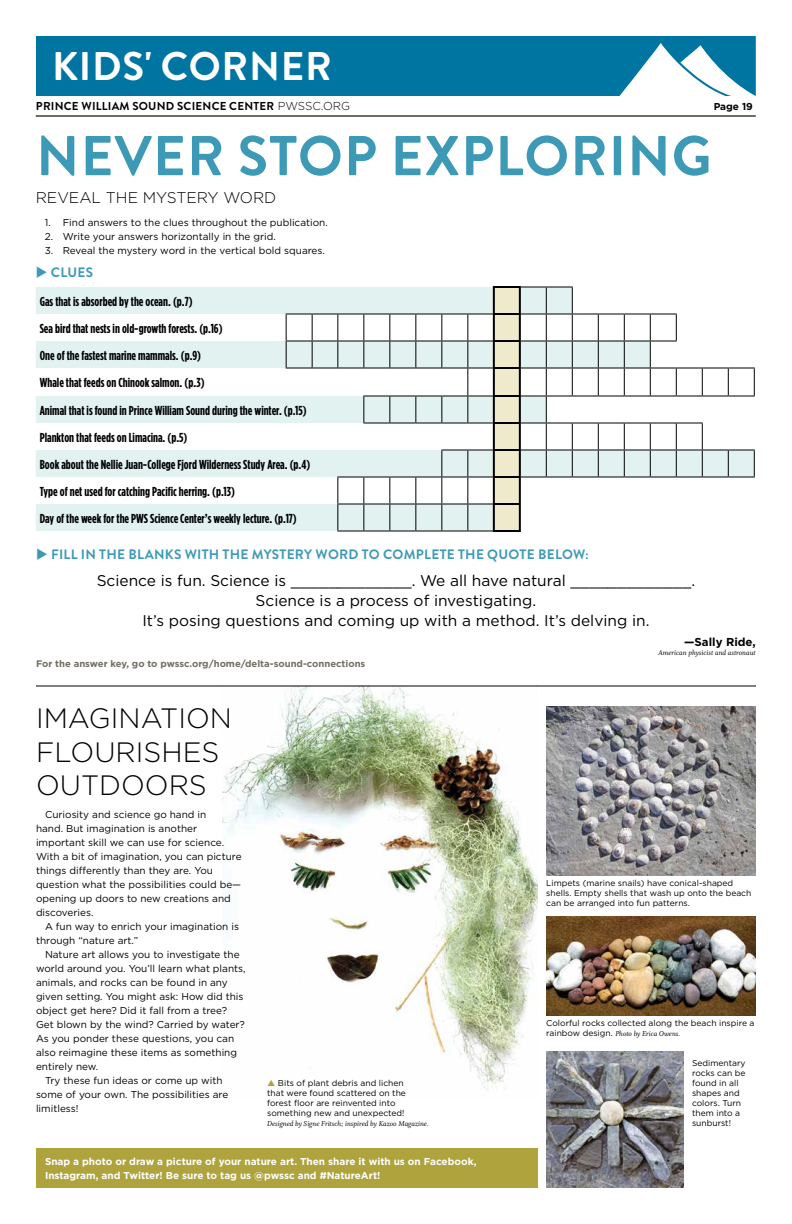
<style>
.page{position:relative;width:792px;height:1224px;background:#fff}
.page>*{position:absolute;margin:0;border:0;box-sizing:border-box;transform-origin:0 0}
.t1{font:700 56px "Brandon Grotesque";letter-spacing:.02em;color:#3d9ab6}
.t2{font:700 40px "Brandon Grotesque";letter-spacing:.02em;color:#fff}
.t3{font:300 28px/33.6px "Gotham";color:#000}
.t4{font:15.5px/20px "Gotham";color:#000;text-align:center}
.t5{font:300 15.5px "Gotham";color:#000}
.t6{font:700 13.6px "Brandon Grotesque";letter-spacing:.02em;color:#3d9ab6}
.t7{font:700 condensed 13px/27.1px "Gotham HTF";color:#000}
.t8{font:700 11.5px "Brandon Grotesque";letter-spacing:.02em;color:#000}
.t9{font:700 11.5px "Gotham";color:#000}
.t10{font:10px/14px "Gotham";color:#000}
.t11{font:700 10px/14px "Gotham";color:#fff}
.t12{font:700 10px "Gotham";color:#000}
.t13{font:700 9.5px "Gotham";color:#716e61}
.t14{font:8.5px/10px "Gotham";color:#000}
.t15{font:8px "Whitman Italic LF";color:#000}
.s1{font-family:"Gotham";font-weight:300}
.s2{font-family:"Gotham";font-size:8.5px}
</style>
<div class="page">
<svg style="left:36px;top:36px;width:720px;height:60px;background:#1681a9"></svg>
<hr style="left:36px;top:115px;width:720px;height:2px;background:#716e61">
<img style="left:222px;top:687px;width:315px;height:403px">
<div style="left:36px;top:1148px;width:501px;height:40px;background:#aea33c"></div>
<img style="left:546px;top:706px;width:210px;height:170px">
<img style="left:546px;top:916px;width:210px;height:100px">
<img style="left:546px;top:1051px;width:137px;height:137px">
<hr style="left:36px;top:686px;width:720px;height:1px;background:#000">
<svg style="left:36px;top:287px;width:250px;height:244px;fill:#e1f2f1"></svg>
<hr style="left:521px;top:286px;width:25px;height:2px;background:#000">
<hr style="left:546px;top:286px;width:27px;height:2px;background:#000">
<svg style="left:286px;top:287px;width:469px;height:244px"></svg>
<hr style="left:337px;top:530px;width:27px;height:2px;background:#000">
<hr style="left:364px;top:530px;width:26px;height:2px;background:#000">
<hr style="left:390px;top:530px;width:26px;height:2px;background:#000">
<hr style="left:416px;top:530px;width:26px;height:2px;background:#000">
<hr style="left:442px;top:530px;width:26px;height:2px;background:#000">
<hr style="left:468px;top:530px;width:25px;height:2px;background:#000">
<hr style="left:493px;top:286px;width:28px;height:2px;background:#000">
<hr style="left:493px;top:288px;width:2px;height:25px;background:#000">
<hr style="left:519px;top:288px;width:2px;height:25px;background:#000">
<hr style="left:493px;top:313px;width:28px;height:2px;background:#000">
<hr style="left:493px;top:315px;width:2px;height:25px;background:#000">
<hr style="left:519px;top:315px;width:2px;height:25px;background:#000">
<hr style="left:493px;top:340px;width:28px;height:2px;background:#000">
<hr style="left:493px;top:342px;width:2px;height:25px;background:#000">
<hr style="left:519px;top:342px;width:2px;height:25px;background:#000">
<hr style="left:493px;top:367px;width:28px;height:2px;background:#000">
<hr style="left:493px;top:369px;width:2px;height:26px;background:#000">
<hr style="left:519px;top:369px;width:2px;height:26px;background:#000">
<hr style="left:493px;top:395px;width:28px;height:2px;background:#000">
<hr style="left:493px;top:397px;width:2px;height:25px;background:#000">
<hr style="left:519px;top:397px;width:2px;height:25px;background:#000">
<hr style="left:493px;top:422px;width:28px;height:2px;background:#000">
<hr style="left:493px;top:424px;width:2px;height:25px;background:#000">
<hr style="left:519px;top:424px;width:2px;height:25px;background:#000">
<hr style="left:493px;top:449px;width:28px;height:2px;background:#000">
<hr style="left:493px;top:451px;width:2px;height:25px;background:#000">
<hr style="left:519px;top:451px;width:2px;height:25px;background:#000">
<hr style="left:493px;top:476px;width:28px;height:2px;background:#000">
<hr style="left:493px;top:478px;width:2px;height:25px;background:#000">
<hr style="left:519px;top:478px;width:2px;height:25px;background:#000">
<hr style="left:493px;top:503px;width:28px;height:2px;background:#000">
<hr style="left:493px;top:505px;width:2px;height:25px;background:#000">
<hr style="left:519px;top:505px;width:2px;height:25px;background:#000">
<hr style="left:493px;top:530px;width:28px;height:2px;background:#000">
<svg style="left:268px;top:1080px;width:7px;height:6px"></svg>
<h2 class="t2" style="left:52px;top:38px;width:281px">KIDS' CORNER</h2>
<p class="t8" style="left:36px;top:98px;width:316px">PRINCE WILLIAM SOUND SCIENCE CENTER <span class="s1">PWSSC.ORG</span></p>
<p class="t12" style="left:714px;top:100px;width:41px">Page 19</p>
<h1 class="t1" style="left:36px;top:117px;width:677px">NEVER STOP EXPLORING</h1>
<h3 class="t5" style="left:36px;top:187px;width:242px">REVEAL THE MYSTERY WORD</h3>
<p class="t10" style="left:45px;top:215px;width:285px">1. Find answers to the clues throughout the publication.</p>
<p class="t10" style="left:45px;top:229px;width:233px">2. Write your answers horizontally in the grid.</p>
<p class="t10" style="left:45px;top:243px;width:282px">3. Reveal the mystery word in the vertical bold squares.</p>
<h3 class="t6" style="left:36px;top:262px;width:59px">◆ CLUES</h3>
<p class="t7" style="left:40px;top:288px;width:272px">Gas that is absorbed by the ocean. (p.7)<br>Sea bird that nests in old-growth forests. (p.16)<br>One of the fastest marine mammals. (p.9)<br>Whale that feeds on Chinook salmon. (p.3)<br>Animal that is found in Prince William Sound during the winter. (p.15)<br>Plankton that feeds on Limacina. (p.5)<br>Book about the Nellie Juan-College Fjord Wilderness Study Area. (p.4)<br>Type of net used for catching Pacific herring. (p.13)<br>Day of the week for the PWS Science Center’s weekly lecture. (p.17)</p>
<h3 class="t6" style="left:36px;top:544px;width:554px">◆ FILL IN THE BLANKS WITH THE MYSTERY WORD TO COMPLETE THE QUOTE BELOW:</h3>
<h3 class="t4" style="left:97px;top:570px;width:600px">Science is fun. Science is _____________. We all have natural _____________.<br>Science is a process of investigating.<br>It’s posing questions and coming up with a method. It’s delving in.</h3>
<p class="t9" style="left:684px;top:634px;width:73px">—Sally Ride,</p>
<p class="t15" style="left:659px;top:648px;width:99px">American physicist and astronaut</p>
<p class="t13" style="left:36px;top:657px;width:331px">For the answer key, go to pwssc.org/home/delta-sound-connections</p>
<h3 class="t3" style="left:36px;top:700px;width:198px">IMAGINATION<br>FLOURISHES<br>OUTDOORS</h3>
<p class="t10" style="left:36px;top:807px;width:207px;text-indent:9px">Curiosity and science go hand in<br>hand. But imagination is another important skill we can use for science.<br>With a bit of imagination, you can picture things differently than they are. You question what the possibilities could be— opening up doors to new creations and discoveries.</p>
<p class="t10" style="left:36px;top:919px;width:205px;text-indent:9px">A fun way to enrich your imagination is through “nature art.”</p>
<p class="t10" style="left:45px;top:947px;width:196px">Nature art allows you to investigate the</p>
<p class="t10" style="left:36px;top:961px;width:211px">world around you. You’ll learn what plants,</p>
<p class="t10" style="left:36px;top:975px;width:193px">animals, and rocks can be found in any</p>
<p class="t10" style="left:36px;top:989px;width:209px">given setting. You might ask: How did this</p>
<p class="t10" style="left:36px;top:1003px;width:193px">object get here? Did it fall from a tree?</p>
<p class="t10" style="left:36px;top:1017px;width:211px">Get blown by the wind? Carried by water?</p>
<p class="t10" style="left:36px;top:1031px;width:200px">As you ponder these questions, you can</p>
<p class="t10" style="left:36px;top:1045px;width:203px">also reimagine these items as something</p>
<p class="t10" style="left:36px;top:1059px;width:64px">entirely new.</p>
<p class="t10" style="left:45px;top:1073px;width:179px">Try these fun ideas or come up with</p>
<p class="t10" style="left:36px;top:1087px;width:194px">some of your own. The possibilities are</p>
<p class="t10" style="left:36px;top:1101px;width:44px">limitless!</p>
<p class="t14" style="left:267px;top:1078px;width:140px;text-indent:11px">Bits of plant debris and lichen that were found scattered on the forest floor are reinvented into something new and unexpected!</p>
<p class="t15" style="left:267px;top:1119px;width:163px">Designed by Signe Fritsch; inspired by Kazoo Magazine.</p>
<p class="t11" style="left:45px;top:1154px;width:433px">Snap a photo or draw a picture of your nature art. Then share it with us on Facebook,<br>Instagram, and Twitter! Be sure to tag us @pwssc and #NatureArt!</p>
<p class="t14" style="left:546px;top:878px;width:207px">Limpets (marine snails) have conical-shaped shells. Empty shells that wash up onto the beach can be arranged into fun patterns.</p>
<p class="t14" style="left:546px;top:1018px;width:210px">Colorful rocks collected along the beach inspire a</p>
<p class="t15" style="left:546px;top:1029px;width:135px"><span class="s2">rainbow design.</span> Photo by Erica Owens.</p>
<p class="t14" style="left:692px;top:1058px;width:55px">Sedimentary rocks can be found in all shapes and colors. Turn them into a sunburst!</p>
</div>
